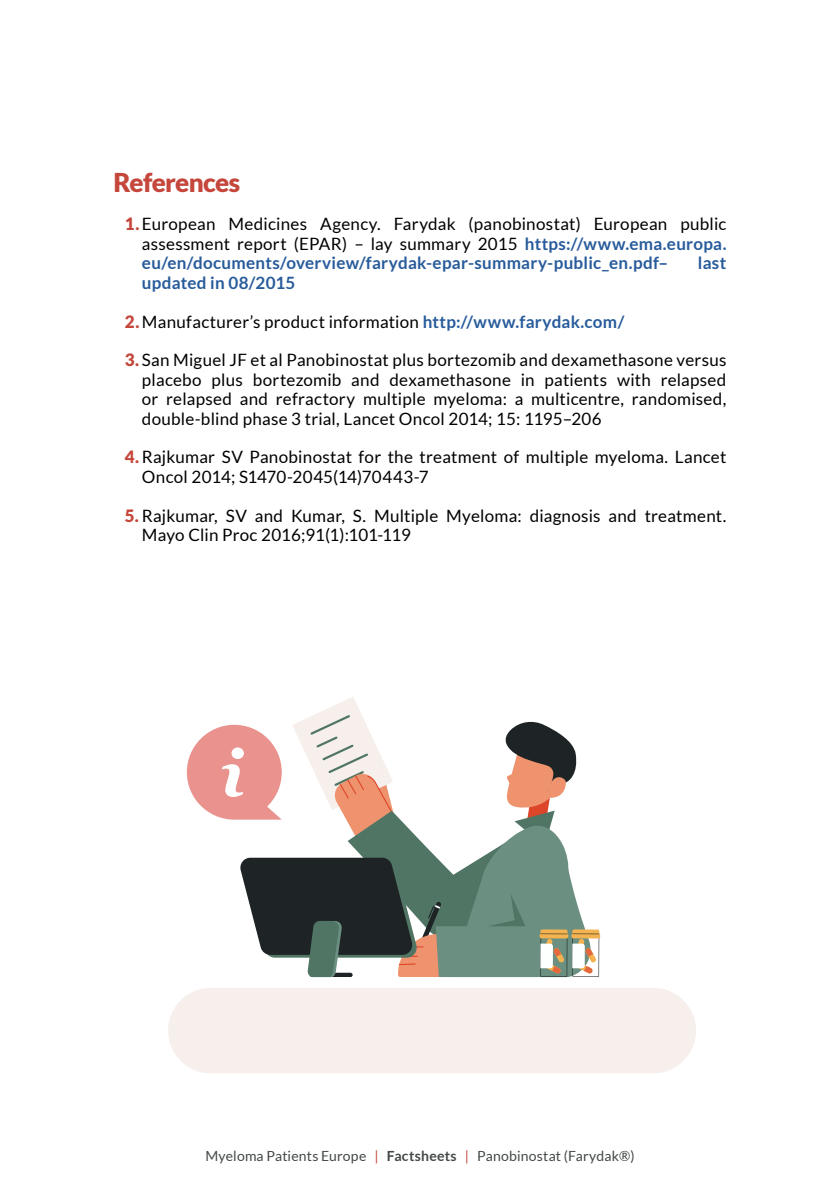
<style>
.page{position:relative;width:840px;height:1191px;background:#fff}
.page>*{position:absolute;margin:0;border:0;box-sizing:border-box;transform-origin:0 0}
.t1{font:900 26px "Lato";letter-spacing:-.025em;color:#c5463b}
.t2{font:17px/19.4px "Lato";letter-spacing:.015em;color:#000;text-align:justify}
.t3{font:700 17px "Lato";letter-spacing:.015em;color:#275b9b}
.t4{font:14px "Lato";letter-spacing:.01em;color:#444849}
.s1{font-weight:900;color:#c5463b}
.s2{font-weight:700;color:#275b9b}
.s3{color:#c5463b}
.s4{font-weight:700}
</style>
<div class="page">
<div style="left:168px;top:987px;width:527px;height:86px;background:#f6efeb;border-radius:43px"></div>
<svg style="left:187px;top:697px;width:413px;height:281px"></svg>
<h1 class="t1" style="left:113px;top:167px;width:128px">References</h1>
<p class="t2" style="left:142px;top:214px;width:585px;text-indent:-17px"><span class="s1">1.</span>European Medicines Agency. Farydak (panobinostat) European public assessment report (EPAR) – lay summary 2015 <span class="s2">https://www.ema.europa. eu/en/documents/overview/farydak-epar-summary-public_en.pdf–</span></p>
<p class="t3" style="left:697px;top:253px;width:30px">last</p>
<p class="t3" style="left:142px;top:273px;width:155px">updated in 08/2015</p>
<p class="t2" style="left:125px;top:311px;width:500px"><span class="s1">2.</span>Manufacturer’s product information <span class="s2">http://www.farydak.com/</span></p>
<p class="t2" style="left:142px;top:350px;width:585px;text-indent:-17px"><span class="s1">3.</span> San Miguel JF et al Panobinostat plus bortezomib and dexamethasone versus placebo plus bortezomib and dexamethasone in patients with relapsed or relapsed and refractory multiple myeloma: a multicentre, randomised, double-blind phase 3 trial, Lancet Oncol 2014; 15: 1195–206</p>
<p class="t2" style="left:142px;top:447px;width:585px;text-indent:-17px"><span class="s1">4.</span>Rajkumar SV Panobinostat for the treatment of multiple myeloma. Lancet<br>Oncol 2014; S1470-2045(14)70443-7</p>
<p class="t2" style="left:142px;top:505px;width:585px;text-indent:-17px"><span class="s1">5.</span> Rajkumar, SV and Kumar, S. Multiple Myeloma: diagnosis and treatment.<br>Mayo Clin Proc 2016;91(1):101-119</p>
<p class="t4" style="left:205px;top:1148px;width:430px">Myeloma Patients Europe <span class="s3">|</span> <span class="s4">Factsheets</span> <span class="s3">|</span> Panobinostat (Farydak®)</p>
</div>
